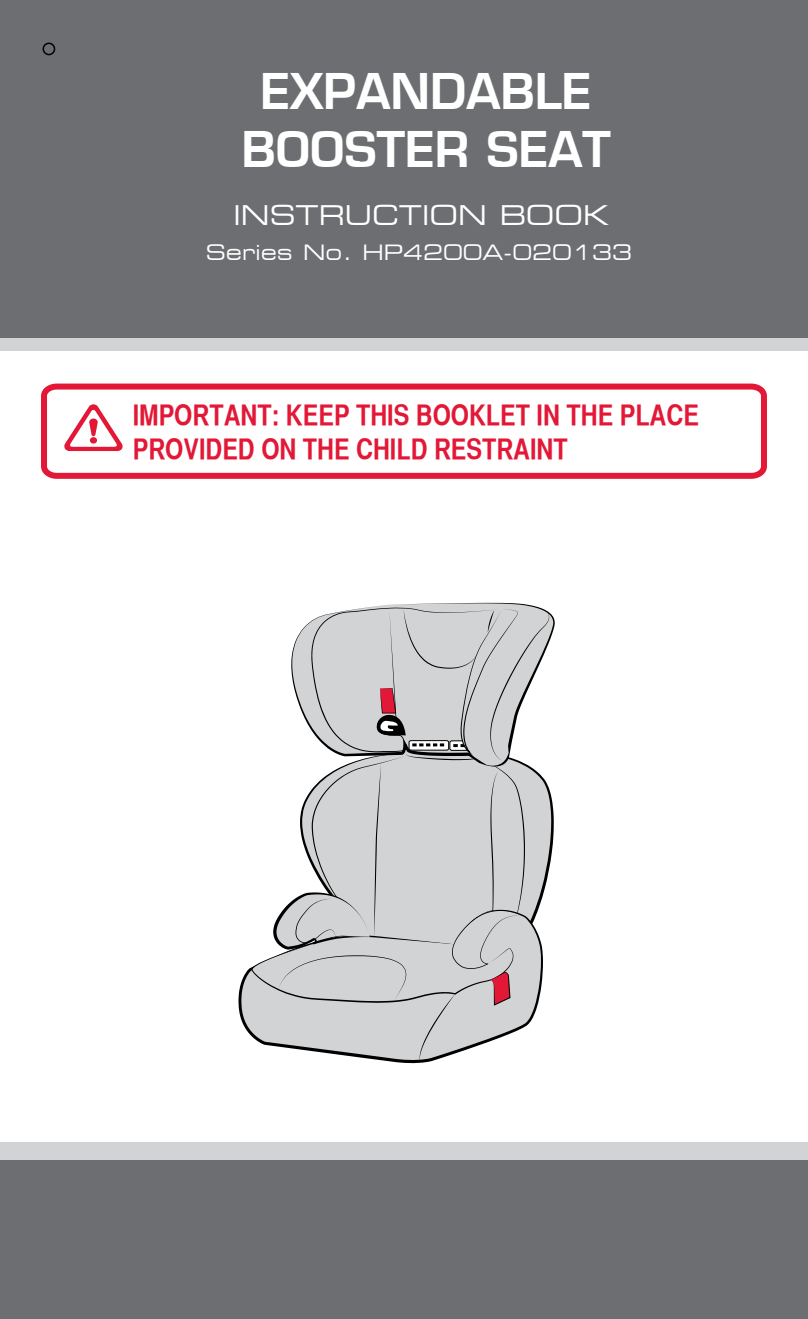
<style>
.page{position:relative;width:808px;height:1319px;background:#fff}
.page>*{position:absolute;margin:0;border:0;box-sizing:border-box;transform-origin:0 0}
.t1{font:48px/57.6px "Square 721 Dm Normal";color:#fff;text-align:center}
.t2{font:28.5px/34.2px "Helvetica CY Bold";color:#e31837}
.t3{font:expanded 27px "Square 721 BT";color:#fff}
.t4{font:expanded 21px "Square 721 BT";color:#fff}
</style>
<div class="page">
<div style="left:0;top:0;width:808px;height:339px;background:#6d6e71"></div>
<div style="left:0;top:338px;width:808px;height:13px;background:#d1d3d4"></div>
<svg style="left:41px;top:383px;width:726px;height:96px"></svg>
<svg style="left:61px;top:402px;width:64px;height:51px"></svg>
<div style="left:0;top:1142px;width:808px;height:17px;background:#d1d3d4"></div>
<div style="left:0;top:1160px;width:808px;height:158px;background:#6d6e71"></div>
<div style="left:43px;top:43px;width:12px;height:12px;border:2px solid #000;border-radius:50%"></div>
<svg style="left:371px;top:602px;width:184px;height:40px"></svg>
<svg style="left:238px;top:970px;width:194px;height:92px"></svg>
<svg style="left:248px;top:607px;width:301px;height:454px"></svg>
<h1 class="t1" style="left:241px;top:62px;width:371px">EXPANDABLE<br>BOOSTER SEAT</h1>
<p class="t3" style="left:233px;top:199px;width:376px">INSTRUCTION BOOK</p>
<p class="t4" style="left:206px;top:240px;width:428px">Series No. HP4200A-020133</p>
<p class="t2" style="left:133px;top:397px;width:568px">IMPORTANT: KEEP THIS BOOKLET IN THE PLACE<br>PROVIDED ON THE CHILD RESTRAINT</p>
</div>
